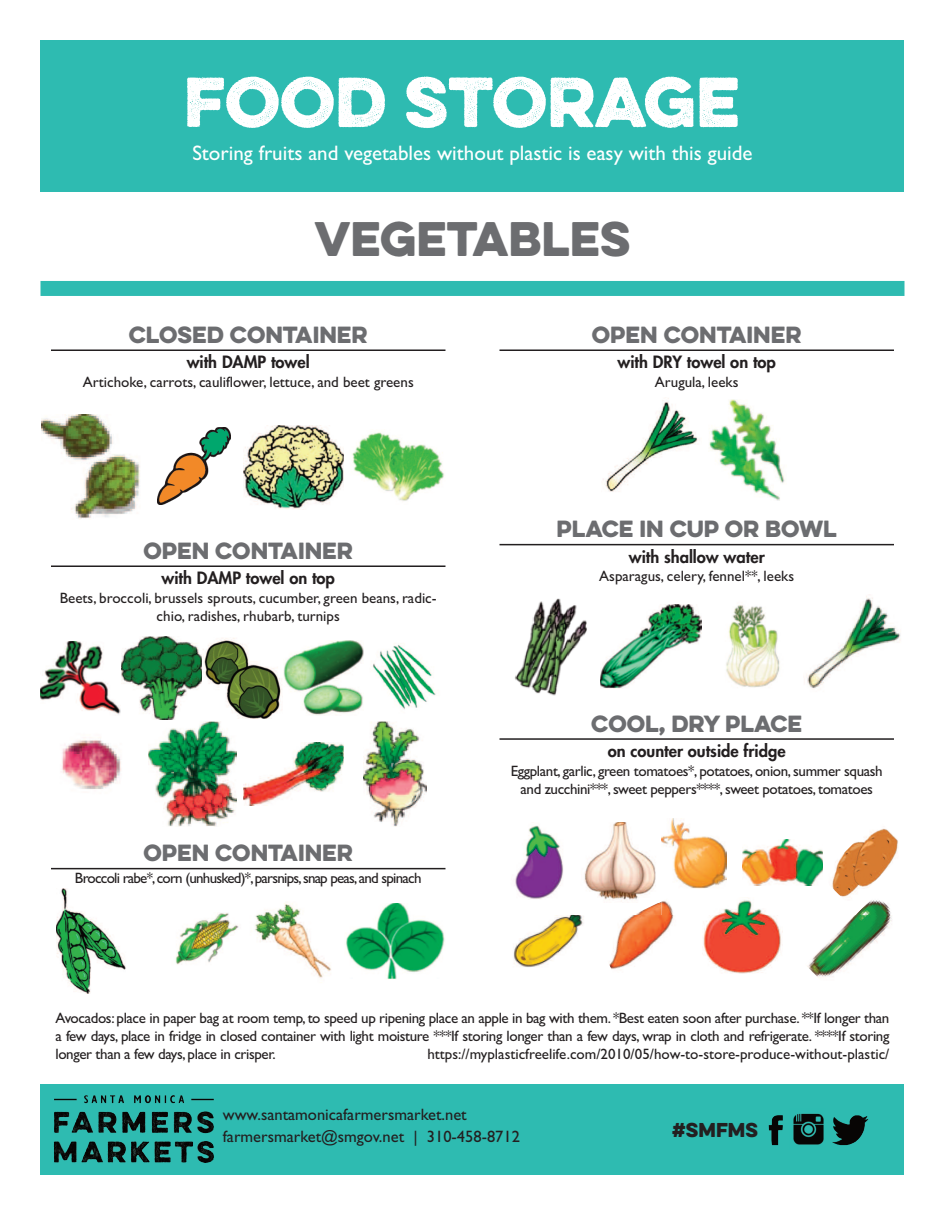
<style>
.page{position:relative;width:945px;height:1215px;background:#fff}
.page>*{position:absolute;margin:0;border:0;box-sizing:border-box;transform-origin:0 0}
.t1{font:700 63px "Eveleth Dot";color:#fff}
.t2{font:43.5px "Eveleth Clean";color:#6c6d70}
.t3{font:21px "Eveleth Clean";color:#6c6d70}
.t4{font:21px "Gill Sans";color:#fff}
.t5{font:18px "Eveleth Clean";color:#231f20}
.t6{font:800 16.5px "Futura";color:#231f20}
.t7{font:16.5px/21.6px "Gill Sans";color:#231f20}
.t8{font:15px/18px "Gill Sans";letter-spacing:-.01em;color:#231f20;text-align:center}
.t9{font:15px "Gill Sans";letter-spacing:-.05em;color:#231f20}
</style>
<div class="page">
<div style="left:40px;top:40px;width:864px;height:152px;background:#2ebbb1"></div>
<div style="left:40px;top:1084px;width:864px;height:90px;background:#2ebbb1"></div>
<img style="left:769px;top:1115px;width:14px;height:30px">
<img style="left:793px;top:1113px;width:31px;height:32px">
<img style="left:832px;top:1115px;width:37px;height:30px">
<hr style="left:51px;top:349px;width:394px;height:2px;background:#231f20">
<hr style="left:51px;top:565px;width:394px;height:2px;background:#231f20">
<hr style="left:51px;top:868px;width:394px;height:1px;background:#231f20">
<hr style="left:499px;top:349px;width:395px;height:2px;background:#231f20">
<hr style="left:499px;top:544px;width:395px;height:1px;background:#231f20">
<hr style="left:499px;top:738px;width:395px;height:2px;background:#231f20">
<div style="left:40px;top:281px;width:864px;height:15px;background:#2ebbb1"></div>
<img style="left:40px;top:641px;width:82px;height:74px">
<img style="left:122px;top:637px;width:80px;height:83px">
<svg style="left:202px;top:638px;width:82px;height:81px"></svg>
<img style="left:284px;top:641px;width:80px;height:74px">
<img style="left:372px;top:643px;width:64px;height:67px">
<img style="left:515px;top:825px;width:48px;height:74px">
<svg style="left:584px;top:822px;width:78px;height:79px"></svg>
<img style="left:662px;top:819px;width:64px;height:70px">
<img style="left:742px;top:839px;width:81px;height:47px">
<img style="left:832px;top:828px;width:66px;height:69px">
<img style="left:41px;top:415px;width:99px;height:104px">
<img style="left:158px;top:427px;width:72px;height:77px">
<img style="left:243px;top:425px;width:101px;height:84px">
<img style="left:352px;top:432px;width:92px;height:69px">
<img style="left:61px;top:737px;width:60px;height:52px">
<img style="left:148px;top:721px;width:88px;height:105px">
<img style="left:243px;top:742px;width:101px;height:63px">
<img style="left:364px;top:721px;width:62px;height:105px">
<img style="left:513px;top:915px;width:71px;height:52px">
<img style="left:609px;top:915px;width:65px;height:55px">
<img style="left:636px;top:903px;width:26px;height:12px">
<img style="left:662px;top:901px;width:11px;height:14px">
<img style="left:703px;top:898px;width:80px;height:76px">
<img style="left:807px;top:915px;width:85px;height:63px">
<img style="left:855px;top:891px;width:43px;height:24px">
<img style="left:56px;top:889px;width:70px;height:105px">
<img style="left:175px;top:913px;width:64px;height:52px">
<img style="left:255px;top:902px;width:76px;height:76px">
<img style="left:346px;top:904px;width:99px;height:75px">
<img style="left:603px;top:398px;width:97px;height:94px">
<img style="left:709px;top:400px;width:76px;height:101px">
<img style="left:515px;top:598px;width:72px;height:98px">
<img style="left:601px;top:604px;width:101px;height:85px">
<img style="left:726px;top:605px;width:54px;height:83px">
<img style="left:806px;top:596px;width:95px;height:93px">
<img style="left:54px;top:1095px;width:160px;height:39px">
<h1 class="t1" style="left:184px;top:54px;width:558px">FOOD STORAGE</h1>
<h3 class="t4" style="left:192px;top:141px;width:562px">Storing fruits and vegetables without plastic is easy with this guide</h3>
<h2 class="t2" style="left:315px;top:206px;width:317px">VEGETABLES</h2>
<h3 class="t3" style="left:129px;top:319px;width:240px">CLOSED CONTAINER</h3>
<p class="t6" style="left:187px;top:354px;width:125px">with DAMP towel</p>
<p class="t8" style="left:83px;top:373px;width:333px">Artichoke, carrots, cauliflower, lettuce, and beet greens</p>
<h3 class="t3" style="left:143px;top:535px;width:211px">OPEN CONTAINER</h3>
<p class="t6" style="left:162px;top:570px;width:175px">with DAMP towel on top</p>
<p class="t8" style="left:60px;top:589px;width:378px">Beets, broccoli, brussels sprouts, cucumber, green beans, radic&shy;chio, radishes, rhubarb, turnips</p>
<h3 class="t3" style="left:143px;top:837px;width:211px">OPEN CONTAINER</h3>
<p class="t9" style="left:75px;top:869px;width:348px">Broccoli rabe*,corn (unhusked)*,parsnips,snap peas,and spinach</p>
<h3 class="t3" style="left:592px;top:319px;width:211px">OPEN CONTAINER</h3>
<p class="t6" style="left:618px;top:354px;width:160px">with DRY towel on top</p>
<p class="t8" style="left:655px;top:373px;width:85px">Arugula, leeks</p>
<h3 class="t3" style="left:557px;top:513px;width:282px">PLACE IN CUP OR BOWL</h3>
<p class="t6" style="left:629px;top:549px;width:137px">with shallow water</p>
<p class="t8" style="left:599px;top:567px;width:196px">Asparagus, celery, fennel**, leeks</p>
<h3 class="t3" style="left:591px;top:707px;width:212px">COOL, DRY PLACE</h3>
<p class="t6" style="left:608px;top:743px;width:179px">on counter outside fridge</p>
<p class="t8" style="left:511px;top:761px;width:374px">Eggplant, garlic, green tomatoes*, potatoes,onion,summer squash and zucchini***,sweet peppers****,sweet potatoes,tomatoes</p>
<p class="t8" style="left:55px;top:1009px;width:836px;text-align:justify">Avocados: place in paper bag at room temp,to speed up ripening place an apple in bag with them. *Best eaten soon after purchase. **If longer than a few days, place in fridge in closed container with light moisture ***If storing longer than a few days, wrap in cloth and refrigerate. ****If storing longer than a few days, place in crisper.</p>
<p class="t8" style="left:427px;top:1045px;width:464px">https://myplasticfreelife.com/2010/05/how-to-store-produce-without-plastic/</p>
<p class="t7" style="left:223px;top:1104px;width:299px">www.santamonicafarmersmarket.net farmersmarket@smgov.net | 310-458-8712</p>
<p class="t5" style="left:672px;top:1116px;width:88px">#SMFMS</p>
</div>
